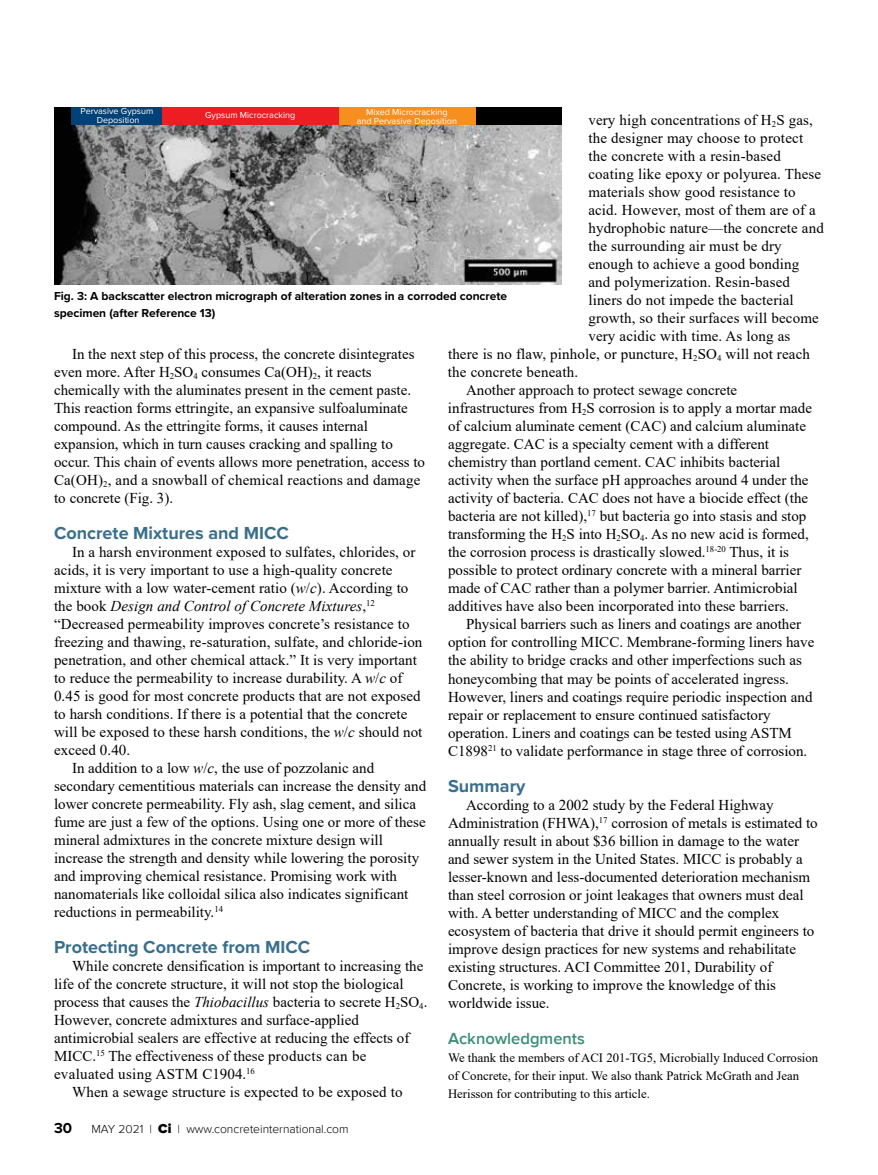
<style>
.page{position:relative;width:878px;height:1175px;background:#fff}
.page>*{position:absolute;margin:0;border:0;box-sizing:border-box;transform-origin:0 0}
.t1{font:700 18px "Proxima Nova";color:#396f8c}
.t2{font:600 16.5px "Proxima Nova";color:#3b8d75}
.t3{font:15px/18px "Times New Roman";color:#000}
.t4{font:italic 15px "Times New Roman";letter-spacing:.005em;color:#000}
.t5{font:15px "Times New Roman";letter-spacing:.02em;color:#000}
.t6{font:700 15px "Proxima Nova";color:#000}
.t7{font:12.75px/18px "Times New Roman";color:#000}
.t8{font:700 12px/16.5px "Proxima Nova";color:#000}
.t9{font:300 12px "Proxima Nova";color:#000}
.t10{font:9px/9px "Proxima Nova";color:#fff;text-align:center}
.s1{font-style:italic}
.s2{font-style:normal}
.s3{font-weight:900;font-size:13.5px}
</style>
<div class="page">
<img style="left:54px;top:125px;width:507px;height:160px">
<div style="left:54px;top:107px;width:507px;height:18px;background:#000"></div>
<div style="left:338px;top:107px;width:137px;height:18px;background:#f78f1e"></div>
<div style="left:162px;top:107px;width:176px;height:18px;background:#ed1d24"></div>
<div style="left:72px;top:107px;width:90px;height:18px;background:#004278"></div>
<p class="t10" style="left:81px;top:107px;width:74px">Pervasive Gypsum<br>Deposition</p>
<p class="t10" style="left:205px;top:110px;width:92px">Gypsum Microcracking</p>
<p class="t10" style="left:357px;top:107px;width:102px">Mixed Microcracking<br>and Pervasive Deposition</p>
<p class="t3" style="left:588px;top:111px;width:226px">very high concentrations of H<sub>2</sub>S gas,</p>
<p class="t3" style="left:588px;top:129px;width:216px">the designer may choose to protect</p>
<p class="t3" style="left:588px;top:147px;width:194px">the concrete with a resin-based</p>
<p class="t3" style="left:588px;top:165px;width:234px">coating like epoxy or polyurea. These</p>
<p class="t3" style="left:588px;top:183px;width:209px">materials show good resistance to</p>
<p class="t3" style="left:588px;top:201px;width:229px">acid. However, most of them are of a</p>
<p class="t3" style="left:588px;top:219px;width:237px">hydrophobic nature—the concrete and</p>
<p class="t3" style="left:588px;top:237px;width:195px">the surrounding air must be dry</p>
<p class="t3" style="left:588px;top:255px;width:212px">enough to achieve a good bonding</p>
<p class="t3" style="left:588px;top:273px;width:203px">and polymerization. Resin-based</p>
<p class="t3" style="left:588px;top:291px;width:207px">liners do not impede the bacterial</p>
<p class="t3" style="left:588px;top:309px;width:232px">growth, so their surfaces will become</p>
<p class="t3" style="left:588px;top:327px;width:203px">very acidic with time. As long as</p>
<p class="t3" style="left:448px;top:345px;width:363px">there is no flaw, pinhole, or puncture, H<sub>2</sub>SO<sub>4</sub> will not reach</p>
<p class="t3" style="left:448px;top:363px;width:132px">the concrete beneath.</p>
<p class="t3" style="left:466px;top:381px;width:273px">Another approach to protect sewage concrete</p>
<p class="t3" style="left:448px;top:399px;width:365px">infrastructures from H<sub>2</sub>S corrosion is to apply a mortar made</p>
<p class="t3" style="left:448px;top:417px;width:359px">of calcium aluminate cement (CAC) and calcium aluminate</p>
<p class="t3" style="left:448px;top:435px;width:322px">aggregate. CAC is a specialty cement with a different</p>
<p class="t3" style="left:448px;top:453px;width:334px">chemistry than portland cement. CAC inhibits bacterial</p>
<p class="t3" style="left:448px;top:471px;width:362px">activity when the surface pH approaches around 4 under the</p>
<p class="t3" style="left:448px;top:489px;width:362px">activity of bacteria. CAC does not have a biocide effect (the</p>
<p class="t3" style="left:448px;top:507px;width:360px">bacteria are not killed),<sup>17</sup> but bacteria go into stasis and stop</p>
<p class="t3" style="left:448px;top:525px;width:362px">transforming the H<sub>2</sub>S into H<sub>2</sub>SO<sub>4</sub>. As no new acid is formed,</p>
<p class="t3" style="left:448px;top:543px;width:342px">the corrosion process is drastically slowed.<sup>18-20</sup> Thus, it is</p>
<p class="t3" style="left:448px;top:561px;width:355px">possible to protect ordinary concrete with a mineral barrier</p>
<p class="t3" style="left:448px;top:579px;width:351px">made of CAC rather than a polymer barrier. Antimicrobial</p>
<p class="t3" style="left:448px;top:597px;width:342px">additives have also been incorporated into these barriers.</p>
<p class="t3" style="left:466px;top:615px;width:336px">Physical barriers such as liners and coatings are another</p>
<p class="t3" style="left:448px;top:633px;width:368px">option for controlling MICC. Membrane-forming liners have</p>
<p class="t3" style="left:448px;top:651px;width:355px">the ability to bridge cracks and other imperfections such as</p>
<p class="t3" style="left:448px;top:669px;width:342px">honeycombing that may be points of accelerated ingress.</p>
<p class="t3" style="left:448px;top:687px;width:366px">However, liners and coatings require periodic inspection and</p>
<p class="t3" style="left:448px;top:705px;width:324px">repair or replacement to ensure continued satisfactory</p>
<p class="t3" style="left:448px;top:723px;width:345px">operation. Liners and coatings can be tested using ASTM</p>
<p class="t3" style="left:448px;top:741px;width:361px">C1898<sup>21</sup> to validate performance in stage three of corrosion.</p>
<p class="t1" style="left:448px;top:772px;width:79px">Summary</p>
<p class="t3" style="left:448px;top:795px;width:371px;text-indent:18px">According to a 2002 study by the Federal Highway Administration (FHWA),<sup>17</sup> corrosion of metals is estimated to annually result in about $36 billion in damage to the water and sewer system in the United States. MICC is probably a lesser-known and less-documented deterioration mechanism than steel corrosion or joint leakages that owners must deal with. A better understanding of MICC and the complex ecosystem of bacteria that drive it should permit engineers to improve design practices for new systems and rehabilitate existing structures. ACI Committee 201, Durability of Concrete, is working to improve the knowledge of this worldwide issue.</p>
<p class="t2" style="left:448px;top:1028px;width:138px">Acknowledgments</p>
<p class="t7" style="left:448px;top:1048px;width:372px">We thank the members of ACI 201-TG5, Microbially Induced Corrosion of Concrete, for their input. We also thank Patrick McGrath and Jean<br>Herisson for contributing to this article.</p>
<p class="t8" style="left:54px;top:288px;width:454px">Fig. 3: A backscatter electron micrograph of alteration zones in a corroded concrete specimen (after Reference 13)</p>
<p class="t3" style="left:54px;top:344px;width:372px;text-indent:18px">In the next step of this process, the concrete disintegrates even more. After H<sub>2</sub>SO<sub>4</sub> consumes Ca(OH)<sub>2</sub>, it reacts chemically with the aluminates present in the cement paste.<br>This reaction forms ettringite, an expansive sulfoaluminate compound. As the ettringite forms, it causes internal expansion, which in turn causes cracking and spalling to occur. This chain of events allows more penetration, access to Ca(OH)<sub>2</sub>, and a snowball of chemical reactions and damage to concrete (Fig. 3).</p>
<p class="t1" style="left:54px;top:519px;width:236px">Concrete Mixtures and MICC</p>
<p class="t3" style="left:72px;top:542px;width:345px">In a harsh environment exposed to sulfates, chlorides, or</p>
<p class="t3" style="left:54px;top:560px;width:340px">acids, it is very important to use a high-quality concrete</p>
<p class="t3" style="left:54px;top:578px;width:356px">mixture with a low water-cement ratio (<span class="s1">w</span>/<span class="s1">c</span>). According to</p>
<p class="t4" style="left:54px;top:596px;width:322px"><span class="s2">the book</span> Design and Control of Concrete Mixtures<span class="s2">,</span><sup>12</sup></p>
<p class="t3" style="left:54px;top:614px;width:357px">“Decreased permeability improves concrete’s resistance to</p>
<p class="t3" style="left:54px;top:632px;width:370px">freezing and thawing, re-saturation, sulfate, and chloride-ion</p>
<p class="t3" style="left:54px;top:650px;width:364px">penetration, and other chemical attack.” It is very important</p>
<p class="t3" style="left:54px;top:668px;width:350px">to reduce the permeability to increase durability. A <span class="s1">w</span>/<span class="s1">c</span> of</p>
<p class="t3" style="left:54px;top:686px;width:368px">0.45 is good for most concrete products that are not exposed</p>
<p class="t3" style="left:54px;top:704px;width:355px">to harsh conditions. If there is a potential that the concrete</p>
<p class="t3" style="left:54px;top:722px;width:370px">will be exposed to these harsh conditions, the <span class="s1">w</span>/<span class="s1">c</span> should not</p>
<p class="t3" style="left:54px;top:740px;width:78px">exceed 0.40.</p>
<p class="t3" style="left:72px;top:758px;width:304px">In addition to a low <span class="s1">w</span>/<span class="s1">c</span>, the use of pozzolanic and</p>
<p class="t3" style="left:54px;top:776px;width:374px">secondary cementitious materials can increase the density and</p>
<p class="t3" style="left:54px;top:794px;width:363px">lower concrete permeability. Fly ash, slag cement, and silica</p>
<p class="t3" style="left:54px;top:812px;width:373px">fume are just a few of the options. Using one or more of these</p>
<p class="t3" style="left:54px;top:830px;width:330px">mineral admixtures in the concrete mixture design will</p>
<p class="t3" style="left:54px;top:848px;width:366px">increase the strength and density while lowering the porosity</p>
<p class="t3" style="left:54px;top:866px;width:344px">and improving chemical resistance. Promising work with</p>
<p class="t3" style="left:54px;top:884px;width:356px">nanomaterials like colloidal silica also indicates significant</p>
<p class="t3" style="left:54px;top:902px;width:170px">reductions in permeability.<sup>14</sup></p>
<p class="t1" style="left:54px;top:933px;width:258px">Protecting Concrete from MICC</p>
<p class="t3" style="left:72px;top:956px;width:353px">While concrete densification is important to increasing the</p>
<p class="t3" style="left:54px;top:974px;width:351px">life of the concrete structure, it will not stop the biological</p>
<p class="t3" style="left:54px;top:992px;width:375px">process that causes the <span class="s1">Thiobacillus</span> bacteria to secrete H<sub>2</sub>SO<sub>4</sub>.</p>
<p class="t3" style="left:54px;top:1010px;width:306px">However, concrete admixtures and surface-applied</p>
<p class="t3" style="left:54px;top:1028px;width:357px">antimicrobial sealers are effective at reducing the effects of</p>
<p class="t3" style="left:54px;top:1046px;width:314px">MICC.<sup>15</sup> The effectiveness of these products can be</p>
<p class="t5" style="left:54px;top:1063px;width:202px">evaluated using ASTM C1904.<sup>16</sup></p>
<p class="t3" style="left:72px;top:1082px;width:332px">When a sewage structure is expected to be exposed to</p>
<p class="t6" style="left:54px;top:1116px;width:20px">30</p>
<p class="t9" style="left:91px;top:1121px;width:259px">MAY 2021 | <span class="s3">Ci</span> | www.concreteinternational.com</p>
</div>
